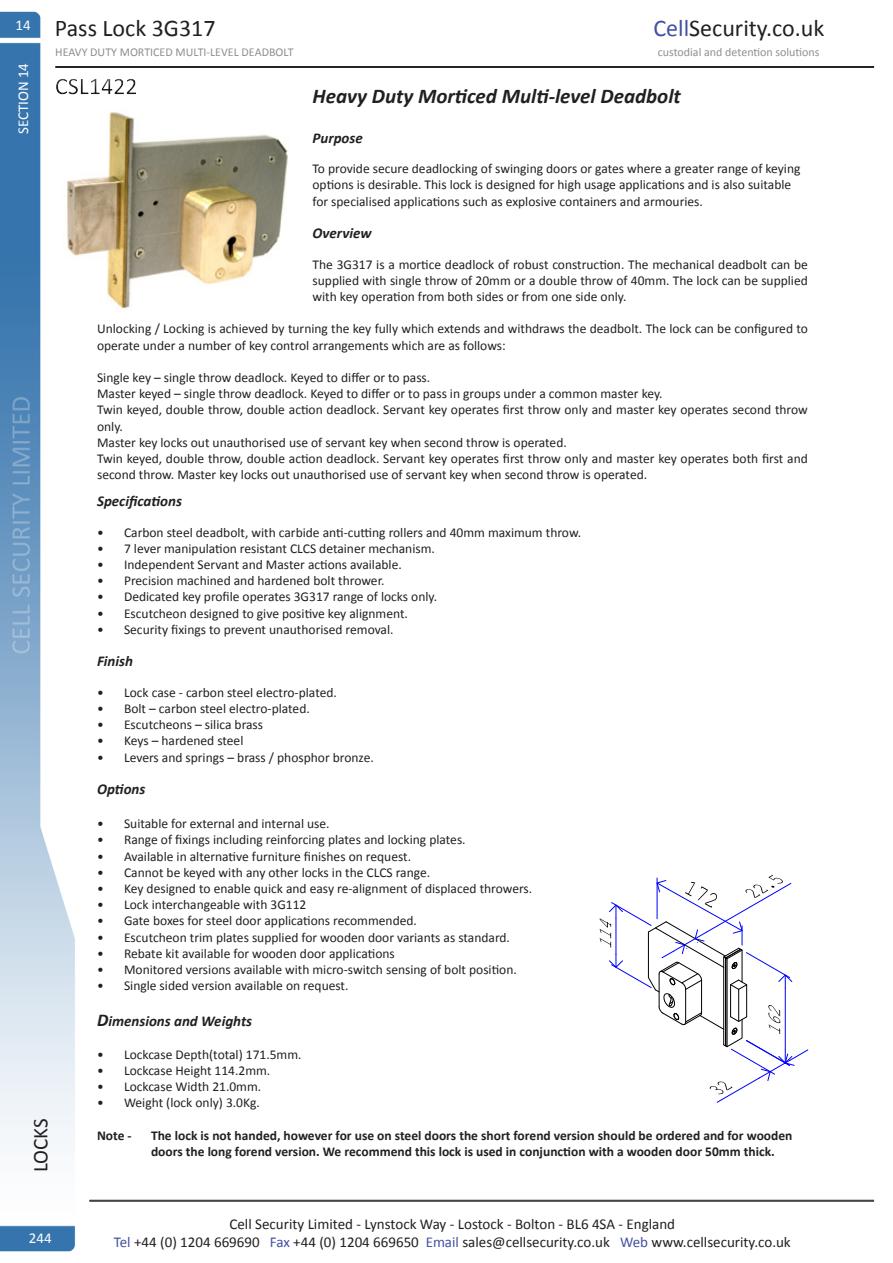
<style>
.page{position:relative;width:893px;height:1263px;background:#fff}
.page>*{position:absolute;margin:0;border:0;box-sizing:border-box;transform-origin:0 0}
.t1{font:24px "Calibri";color:#231f20}
.t2{font:italic 700 21px "Calibri";color:#231f20}
.t3{font:21px "Calibri";letter-spacing:-.005em;color:#231f20}
.t4{font:15px "Calibri";color:#231f20}
.t5{font:italic 700 15px "Calibri";color:#231f20}
.t6{font:15px "Calibri";color:#fff}
.t7{font:13.5px/16.2px "Calibri";color:#231f20}
.t8{font:700 13.5px/16.2px "Calibri";color:#231f20}
.t9{font:12px "Calibri";color:#8d8f92}
.s1{color:#4350a2}
.s2{font-size:18px}
</style>
<div class="page">
<img style="left:0;top:11px;width:875px;height:1241px">
<hr style="left:55px;top:66px;width:819px;height:1px;background:#231f20">
<hr style="left:55px;top:67px;width:819px;height:1px;background:#231f20">
<hr style="left:89px;top:1200px;width:785px;height:1px;background:#231f20">
<hr style="left:89px;top:1201px;width:785px;height:1px;background:#231f20">
<div style="left:45px;top:70px;width:99px;height:29px;background:#fff"></div>
<div style="left:48px;top:73px;width:99px;height:32px;background:#231f20;opacity:.75"></div>
<img style="left:54px;top:109px;width:237px;height:206px">
<svg style="left:600px;top:875px;width:208px;height:227px"></svg>
<p class="t6" style="left:16px;top:15px;width:17px">14</p>
<p class="t6" style="left:14px;top:134px;width:73px;rotate:-90deg">SECTION 14</p>
<h2 class="t3" style="left:27px;top:1172px;width:55px;rotate:-90deg">LOCKS</h2>
<p class="t1" style="left:55px;top:13px;width:162px">Pass Lock 3G317</p>
<p class="t9" style="left:55px;top:44px;width:240px">HEAVY DUTY MORTICED MULTI-LEVEL DEADBOLT</p>
<h1 class="t1" style="left:653px;top:13px;width:172px"><span class="s1">Cell</span>Security.co.uk</h1>
<p class="t9" style="left:658px;top:44px;width:163px">custodial and detention solutions</p>
<p class="t2" style="left:313px;top:83px;width:370px">Heavy Duty Morticed Multi-level Deadbolt</p>
<p class="t5" style="left:313px;top:128px;width:52px">Purpose</p>
<p class="t7" style="left:313px;top:161px;width:489px">To provide secure deadlocking of swinging doors or gates where a greater range of keying options is desirable. This lock is designed for high usage applications and is also suitable for specialised applications such as explosive containers and armouries.</p>
<p class="t5" style="left:313px;top:223px;width:60px">Overview</p>
<p class="t7" style="left:313px;top:256px;width:497px;text-align:justify">The 3G317 is a mortice deadlock of robust construction. The mechanical deadbolt can be supplied with single throw of 20mm or a double throw of 40mm. The lock can be supplied with key operation from both sides or from one side only.</p>
<p class="t7" style="left:97px;top:321px;width:712px">Unlocking / Locking is achieved by turning the key fully which extends and withdraws the deadbolt. The lock can be configured to operate under a number of key control arrangements which are as follows:</p>
<p class="t7" style="left:97px;top:369px;width:335px">Single key – single throw deadlock. Keyed to differ or to pass.</p>
<p class="t7" style="left:97px;top:386px;width:567px">Master keyed – single throw deadlock. Keyed to differ or to pass in groups under a common master key.</p>
<p class="t7" style="left:97px;top:402px;width:712px">Twin keyed, double throw, double action deadlock. Servant key operates first throw only and master key operates second throw only.</p>
<p class="t7" style="left:97px;top:434px;width:471px">Master key locks out unauthorised use of servant key when second throw is operated.</p>
<p class="t7" style="left:97px;top:450px;width:712px">Twin keyed, double throw, double action deadlock. Servant key operates first throw only and master key operates both first and second throw. Master key locks out unauthorised use of servant key when second throw is operated.</p>
<p class="t5" style="left:97px;top:491px;width:86px">Specifications</p>
<p class="t7" style="left:97px;top:524px;width:486px">• Carbon steel deadbolt, with carbide anti-cutting rollers and 40mm maximum throw.</p>
<p class="t7" style="left:97px;top:540px;width:339px">• 7 lever manipulation resistant CLCS detainer mechanism.</p>
<p class="t7" style="left:97px;top:556px;width:306px">• Independent Servant and Master actions available.</p>
<p class="t7" style="left:97px;top:573px;width:289px">• Precision machined and hardened bolt thrower.</p>
<p class="t7" style="left:97px;top:589px;width:342px">• Dedicated key profile operates 3G317 range of locks only.</p>
<p class="t7" style="left:97px;top:605px;width:312px">• Escutcheon designed to give positive key alignment.</p>
<p class="t7" style="left:97px;top:621px;width:298px">• Security fixings to prevent unauthorised removal.</p>
<p class="t5" style="left:97px;top:652px;width:37px">Finish</p>
<p class="t7" style="left:97px;top:684px;width:241px">• Lock case - carbon steel electro-plated.</p>
<p class="t7" style="left:97px;top:700px;width:214px">• Bolt – carbon steel electro-plated.</p>
<p class="t7" style="left:97px;top:717px;width:168px">• Escutcheons – silica brass</p>
<p class="t7" style="left:97px;top:733px;width:148px">• Keys – hardened steel</p>
<p class="t7" style="left:97px;top:749px;width:278px">• Levers and springs – brass / phosphor bronze.</p>
<p class="t5" style="left:97px;top:779px;width:50px">Options</p>
<p class="t7" style="left:97px;top:816px;width:234px">• Suitable for external and internal use.</p>
<p class="t7" style="left:97px;top:832px;width:370px">• Range of fixings including reinforcing plates and locking plates.</p>
<p class="t7" style="left:97px;top:848px;width:316px">• Available in alternative furniture finishes on request.</p>
<p class="t7" style="left:97px;top:864px;width:335px">• Cannot be keyed with any other locks in the CLCS range.</p>
<p class="t7" style="left:97px;top:880px;width:437px">• Key designed to enable quick and easy re-alignment of displaced throwers.</p>
<p class="t7" style="left:97px;top:897px;width:211px">• Lock interchangeable with 3G112</p>
<p class="t7" style="left:97px;top:913px;width:321px">• Gate boxes for steel door applications recommended.</p>
<p class="t7" style="left:97px;top:929px;width:414px">• Escutcheon trim plates supplied for wooden door variants as standard.</p>
<p class="t7" style="left:97px;top:945px;width:299px">• Rebate kit available for wooden door applications</p>
<p class="t7" style="left:97px;top:961px;width:421px">• Monitored versions available with micro-switch sensing of bolt position.</p>
<p class="t7" style="left:97px;top:978px;width:253px">• Single sided version available on request.</p>
<p class="t5" style="left:97px;top:1012px;width:157px"><span class="s2">D</span>imensions and Weights</p>
<p class="t7" style="left:97px;top:1046px;width:206px">• Lockcase Depth(total) 171.5mm.</p>
<p class="t7" style="left:97px;top:1062px;width:175px">• Lockcase Height 114.2mm.</p>
<p class="t7" style="left:97px;top:1078px;width:166px">• Lockcase Width 21.0mm.</p>
<p class="t7" style="left:97px;top:1095px;width:164px">• Weight (lock only) 3.0Kg.</p>
<p class="t8" style="left:97px;top:1127px;width:36px">Note -</p>
<p class="t8" style="left:151px;top:1127px;width:643px">The lock is not handed, however for use on steel doors the short forend version should be ordered and for wooden doors the long forend version. We recommend this lock is used in conjunction with a wooden door 50mm thick.</p>
<p class="t4" style="left:229px;top:1214px;width:447px">Cell Security Limited - Lynstock Way - Lostock - Bolton - BL6 4SA - England</p>
<p class="t6" style="left:29px;top:1229px;width:24px">244</p>
<p class="t4" style="left:114px;top:1232px;width:678px"><span class="s1">Tel</span> +44 (0) 1204 669690 <span class="s1">Fax</span> +44 (0) 1204 669650 <span class="s1">Email</span> sales@cellsecurity.co.uk <span class="s1">Web</span> www.cellsecurity.co.uk</p>
</div>
